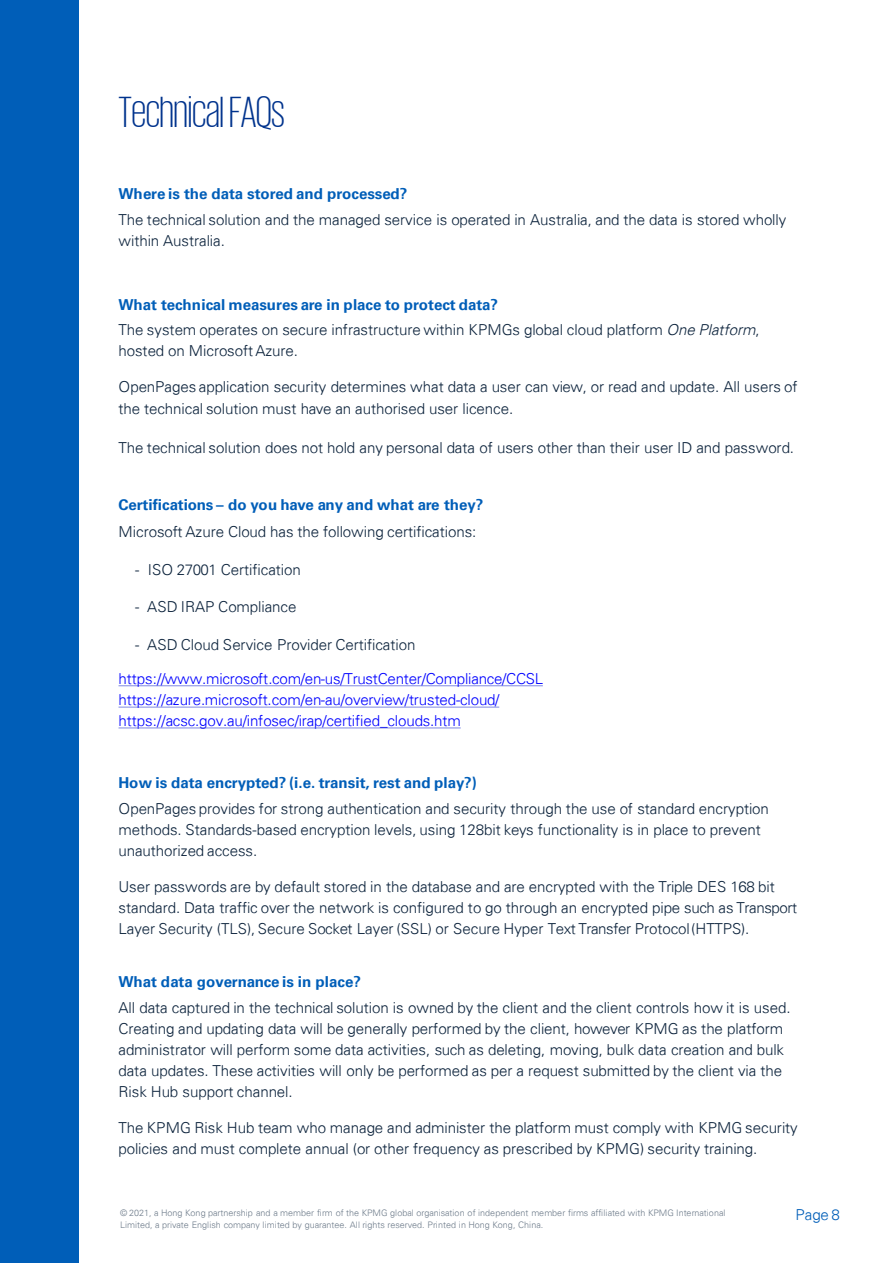
<style>
.page{position:relative;width:893px;height:1263px;background:#fff}
.page>*{position:absolute;margin:0;border:0;box-sizing:border-box;transform-origin:0 0}
.t1{font:300 45px "KPMG";letter-spacing:-.01em;color:#00338d}
.t2{font:300 15.15px/21px "Univers 45";letter-spacing:-.01em;color:#0c233c}
.t3{font:700 15.15px "Univers 65";letter-spacing:-.01em;color:#005eb8}
.t4{font:300 15.15px/21px "Univers 45";letter-spacing:-.01em;color:#00f}
.t5{font:300 15.15px "Univers 45";color:#005eb8}
.t6{font:300 9px/11.9px "Univers 45";letter-spacing:.005em;color:#6d7b8a}
.s1{font-style:italic}
.s2{font-family:"Universfor KPMG"}
</style>
<div class="page">
<div style="left:0;top:0;width:78px;height:1263px;background:#005eb8"></div>
<svg style="left:118px;top:685px;width:425px;height:1px"></svg>
<svg style="left:118px;top:707px;width:381px;height:1px"></svg>
<svg style="left:118px;top:728px;width:342px;height:1px"></svg>
<h1 class="t1" style="left:118px;top:90px;width:168px">TechnicalFAQs</h1>
<p class="t3" style="left:118px;top:185px;width:290px">Where is the data stored and processed?</p>
<p class="t2" style="left:118px;top:209px;width:669px">The technical solution and the managed service is operated in Australia, and the data is stored wholly within Australia.</p>
<p class="t3" style="left:118px;top:295px;width:381px">What technical measures are in place to protect data?</p>
<p class="t2" style="left:118px;top:319px;width:642px">The system operates on secure infrastructure within KPMGs global cloud platform <span class="s1">One Platform</span>, hosted on MicrosoftAzure.</p>
<p class="t2" style="left:118px;top:376px;width:680px">OpenPages application security determines what data a user can view, or read and update. All users of the technical solution must have an authorised user licence.</p>
<p class="t2" style="left:118px;top:437px;width:677px">The technical solution does not hold any personal data of users other than their user ID and password.</p>
<p class="t3" style="left:118px;top:496px;width:366px">Certifications – do you have any and what are they?</p>
<p class="t2" style="left:118px;top:521px;width:359px">Microsoft Azure Cloud has the following certifications:</p>
<p class="t2" style="left:135px;top:559px;width:167px">- ISO 27001 Certification</p>
<p class="t2" style="left:135px;top:596px;width:163px">- ASD IRAP Compliance</p>
<p class="t2" style="left:135px;top:634px;width:282px">- ASD Cloud Service Provider Certification</p>
<p class="t4" style="left:118px;top:668px;width:426px">https://www.microsoft.com/en-us/TrustCenter/Compliance/CCSL https://azure.microsoft.com/en-au/overview/trusted-cloud/ https://acsc.gov.au/infosec/irap/certified_clouds.htm</p>
<p class="t3" style="left:118px;top:774px;width:360px">How is data encrypted? (i.e. transit, rest and play?)</p>
<p class="t2" style="left:118px;top:798px;width:652px">OpenPages provides for strong authentication and security through the use of standard encryption methods. Standards-based encryption levels, using 128bit keys functionality is in place to prevent unauthorized access.</p>
<p class="t2" style="left:118px;top:876px;width:680px">User passwords are by default stored in the database and are encrypted with the Triple DES 168 bit standard. Data traffic over the network is configured to go through an encrypted pipe such as Transport<br>Layer Security (TLS), Secure Socket Layer (SSL) or Secure Hyper Text Transfer Protocol(HTTPS).</p>
<p class="t3" style="left:118px;top:973px;width:244px">What data governance is in place?</p>
<p class="t2" style="left:118px;top:997px;width:673px">All data captured in the technical solution is owned by the client and the client controls how it is used.<br>Creating and updating data will be generally performed by the client, however KPMG as the platform administrator will perform some data activities, such as deleting, moving, bulk data creation and bulk data updates. These activities will only be performed as per a request submitted by the client via the Risk Hub support channel.</p>
<p class="t2" style="left:118px;top:1117px;width:680px">The KPMG Risk Hub team who manage and administer the platform must comply with KPMG security policies and must complete annual (or other frequency as prescribed by KPMG) security training.</p>
<p class="t6" style="left:120px;top:1207px;width:606px"><span class="s2">©</span> 2021, a Hong Kong partnership and a member firm of the KPMG global organisation of independent member firms affiliated with KPMG International<br>Limited, a private English company limited by guarantee. All rights reserved. Printed in Hong Kong, China.</p>
<p class="t5" style="left:795px;top:1205px;width:46px">Page 8</p>
</div>
